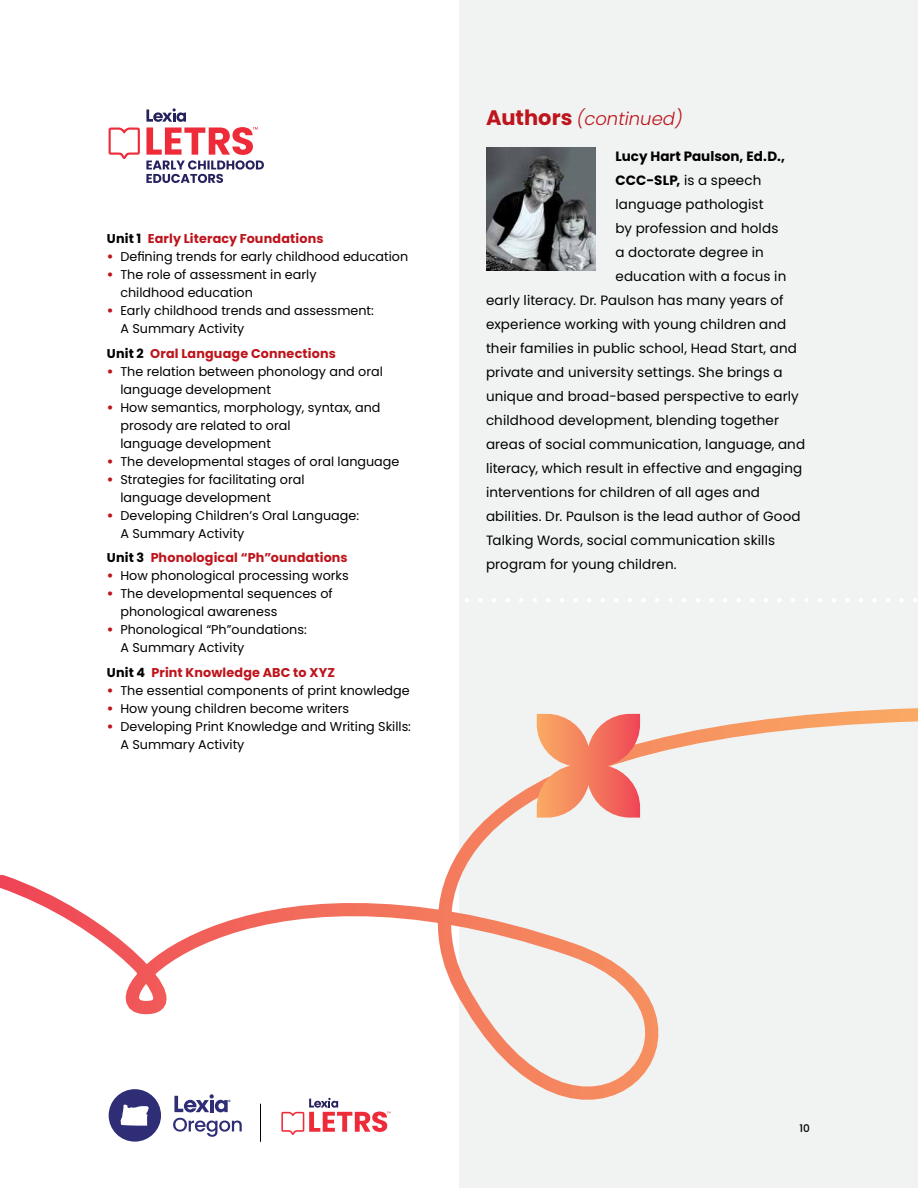
<style>
.page{position:relative;width:918px;height:1188px;background:#fff}
.page>*{position:absolute;margin:0;border:0;box-sizing:border-box;transform-origin:0 0}
.Main_head{font:italic 300 18px "Poppins";color:#be141b}
.Subhead{font:13.5px "Poppins";letter-spacing:.01em;color:#000}
.Subhead-2{font:700 13.5px "Poppins";color:#000}
.t1{font:12.75px/18px "Poppins";color:#000}
.Table_text{font:700 12.75px "Poppins";letter-spacing:.01em;color:#be141b}
.t2{font:500 10.5px "Poppins";color:#000}
.s1{color:#000}
.s2{font-weight:700;font-size:13.5px;color:#be141b}
.s3{font-weight:700;font-style:normal;font-size:21px}
.s4{font-weight:700}
</style>
<div class="page">
<div style="left:459px;top:0;width:459px;height:1188px;background:#f1f2f2"></div>
<svg style="left:109px;top:128px;width:31px;height:31px"></svg>
<svg style="left:146px;top:108px;width:118px;height:75px"></svg>
<svg style="left:467px;top:598px;width:450px;height:4px"></svg>
<img style="left:486px;top:147px;width:109px;height:123px">
<svg style="left:0;top:708px;width:918px;height:434px"></svg>
<svg style="left:537px;top:714px;width:103px;height:104px"></svg>
<p class="Table_text" style="left:107px;top:231px;width:218px"><span class="s1">Unit 1</span> Early Literacy Foundations</p>
<p class="t1" style="left:107px;top:247px;width:303px"><span class="s2">•</span> Defining trends for early childhood education</p>
<p class="t1" style="left:120px;top:265px;width:198px;text-indent:-14px"><span class="s2">•</span> The role of assessment in early childhood education</p>
<p class="t1" style="left:120px;top:301px;width:255px;text-indent:-14px"><span class="s2">•</span> Early childhood trends and assessment:<br>A Summary Activity</p>
<p class="Table_text" style="left:107px;top:346px;width:230px"><span class="s1">Unit 2</span> Oral Language Connections</p>
<p class="t1" style="left:120px;top:362px;width:264px;text-indent:-14px"><span class="s2">•</span> The relation between phonology and oral language development</p>
<p class="t1" style="left:120px;top:398px;width:262px;text-indent:-14px"><span class="s2">•</span> How semantics, morphology, syntax, and prosody are related to oral<br>language development</p>
<p class="t1" style="left:107px;top:452px;width:294px"><span class="s2">•</span> The developmental stages of oral language</p>
<p class="t1" style="left:120px;top:470px;width:186px;text-indent:-14px"><span class="s2">•</span> Strategies for facilitating oral language development</p>
<p class="t1" style="left:120px;top:506px;width:240px;text-indent:-14px"><span class="s2">•</span> Developing Children’s Oral Language:<br>A Summary Activity</p>
<p class="Table_text" style="left:107px;top:551px;width:242px"><span class="s1">Unit 3</span> Phonological “Ph”oundations</p>
<p class="t1" style="left:107px;top:567px;width:243px"><span class="s2">•</span> How phonological processing works</p>
<p class="t1" style="left:120px;top:585px;width:214px;text-indent:-14px"><span class="s2">•</span> The developmental sequences of phonological awareness</p>
<p class="t1" style="left:120px;top:621px;width:188px;text-indent:-14px"><span class="s2">•</span> Phonological “Ph”oundations:<br>A Summary Activity</p>
<p class="Table_text" style="left:107px;top:665px;width:230px"><span class="s1">Unit 4</span> Print Knowledge ABC to XYZ</p>
<p class="t1" style="left:107px;top:682px;width:304px"><span class="s2">•</span> The essential components of print knowledge</p>
<p class="t1" style="left:107px;top:700px;width:244px"><span class="s2">•</span> How young children become writers</p>
<p class="t1" style="left:120px;top:718px;width:292px;text-indent:-14px"><span class="s2">•</span> Developing Print Knowledge and Writing Skills:<br>A Summary Activity</p>
<p class="Main_head" style="left:486px;top:108px;width:198px"><span class="s3">Authors</span> (continued)</p>
<p class="Subhead-2" style="left:615px;top:149px;width:171px">Lucy Hart Paulson, Ed.D.,</p>
<p class="Subhead" style="left:615px;top:173px;width:148px"><span class="s4">CCC-SLP,</span> is a speech</p>
<p class="Subhead" style="left:615px;top:197px;width:150px">language pathologist</p>
<p class="Subhead" style="left:615px;top:221px;width:164px">by profession and holds</p>
<p class="Subhead" style="left:615px;top:245px;width:150px">a doctorate degree in</p>
<p class="Subhead" style="left:615px;top:269px;width:172px">education with a focus in</p>
<p class="Subhead" style="left:486px;top:293px;width:299px">early literacy. Dr. Paulson has many years of</p>
<p class="Subhead" style="left:486px;top:317px;width:302px">experience working with young children and</p>
<p class="Subhead" style="left:486px;top:341px;width:313px">their families in public school, Head Start, and</p>
<p class="Subhead" style="left:486px;top:365px;width:298px">private and university settings. She brings a</p>
<p class="Subhead" style="left:486px;top:389px;width:314px">unique and broad-based perspective to early</p>
<p class="Subhead" style="left:486px;top:413px;width:295px">childhood development, blending together</p>
<p class="Subhead" style="left:486px;top:437px;width:321px">areas of social communication, language, and</p>
<p class="Subhead" style="left:486px;top:461px;width:318px">literacy, which result in effective and engaging</p>
<p class="Subhead" style="left:486px;top:485px;width:276px">interventions for children of all ages and</p>
<p class="Subhead" style="left:486px;top:509px;width:316px">abilities. Dr. Paulson is the lead author of Good</p>
<p class="Subhead" style="left:486px;top:533px;width:291px">Talking Words, social communication skills</p>
<p class="Subhead" style="left:486px;top:557px;width:192px">program for young children.</p>
<p class="t2" style="left:800px;top:1123px;width:12px">10</p>
</div>
